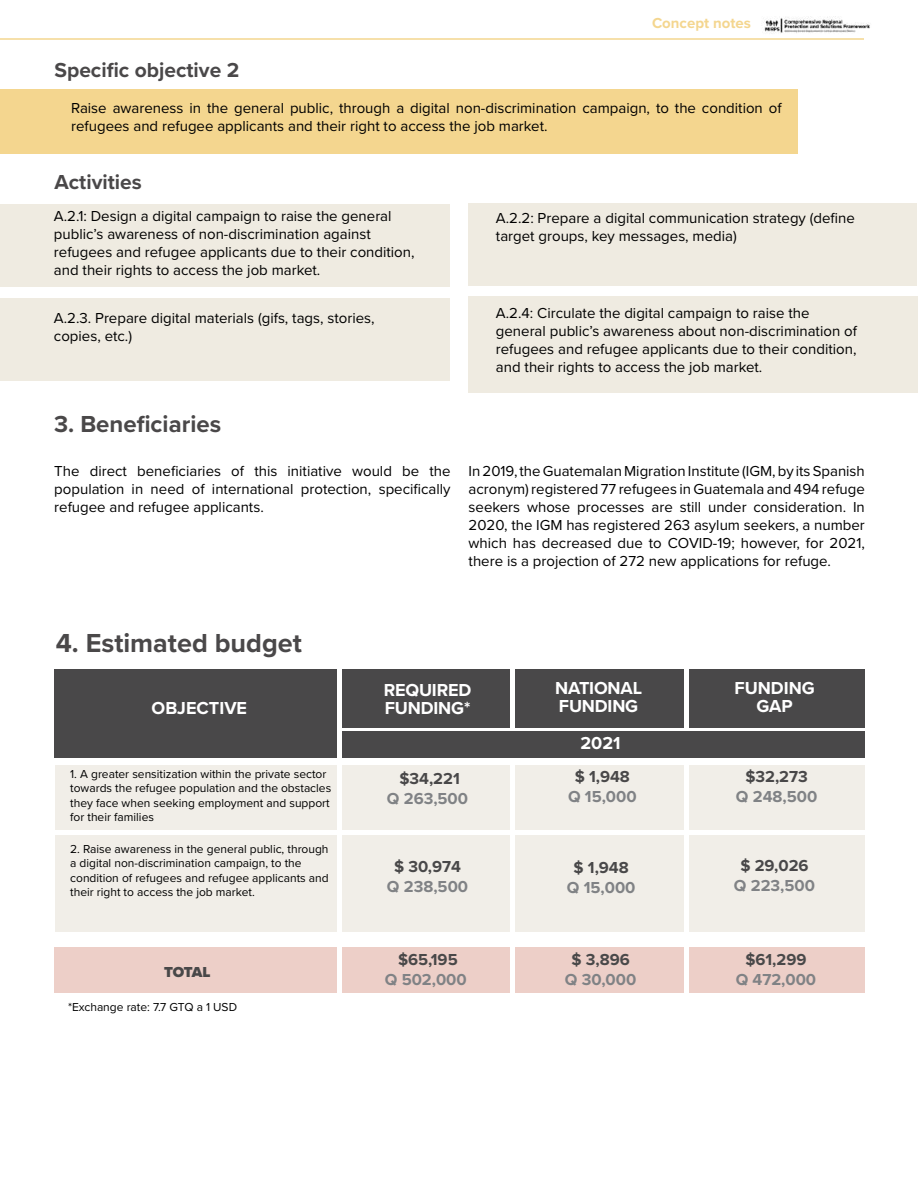
<style>
.page{position:relative;width:918px;height:1188px;background:#fff}
.page>*{position:absolute;margin:0;border:0;box-sizing:border-box;transform-origin:0 0}
.t1{font:700 27px "Proxima Nova";color:#4a4849}
.t2{font:700 24px "Proxima Nova";color:#4a4849}
.t3{font:700 21px "Proxima Nova";color:#4a4849}
.t4{font:700 18px/18px "Proxima Nova";letter-spacing:-.01em;color:#fff}
.t5{font:700 16.5px "Proxima Nova";color:#808285}
.t6{font:700 16.5px "Proxima Nova";color:#494849}
.t7{font:15px/18px "Proxima Nova";color:#000}
.t8{font:700 15px "Proxima Nova";color:#f4d68f}
.t9{font:900 15px "Proxima Nova";letter-spacing:-.02em;color:#494849}
.t10{font:12px/14.4px "Proxima Nova";color:#000}
</style>
<div class="page">
<hr style="left:0;top:38px;width:864px;height:2px;background:#f4d68f">
<img style="left:764px;top:17px;width:106px;height:16px">
<div style="left:0;top:89px;width:798px;height:64px;background:#f4d68f"></div>
<div style="left:468px;top:203px;width:448px;height:82px;background:#efebe1"></div>
<div style="left:0;top:204px;width:450px;height:83px;background:#efebe1"></div>
<div style="left:0;top:298px;width:450px;height:82px;background:#efebe1"></div>
<div style="left:468px;top:296px;width:450px;height:96px;background:#efebe1"></div>
<div style="left:342px;top:669px;width:522px;height:59px;background:#494849"></div>
<div style="left:342px;top:732px;width:522px;height:26px;background:#494849"></div>
<div style="left:54px;top:669px;width:283px;height:89px;background:#494849"></div>
<div style="left:55px;top:765px;width:810px;height:64px;background:#f1eee8"></div>
<div style="left:55px;top:836px;width:810px;height:96px;background:#f1eee8"></div>
<div style="left:54px;top:947px;width:811px;height:46px;background:#edcfc8"></div>
<div style="left:684px;top:666px;width:5px;height:65px;background:#fff"></div>
<div style="left:684px;top:760px;width:5px;height:257px;background:#fff"></div>
<hr style="left:510px;top:666px;width:4px;height:64px;background:#fff">
<div style="left:510px;top:760px;width:5px;height:257px;background:#fff"></div>
<div style="left:337px;top:669px;width:5px;height:330px;background:#fff"></div>
<p class="t8" style="left:652px;top:12px;width:100px">Concept notes</p>
<h3 class="t3" style="left:54px;top:54px;width:186px">Specific objective 2</h3>
<p class="t7" style="left:71px;top:99px;width:712px">Raise awareness in the general public, through a digital non-discrimination campaign, to the condition of refugees and refugee applicants and their right to access the job market.</p>
<h3 class="t3" style="left:54px;top:167px;width:89px">Activities</h3>
<p class="t7" style="left:54px;top:206px;width:362px">A.2.1: Design a digital campaign to raise the general public’s awareness of non-discrimination against refugees and refugee applicants due to their condition, and their rights to access the job market.</p>
<p class="t7" style="left:496px;top:209px;width:361px">A.2.2: Prepare a digital communication strategy (define target groups, key messages, media)</p>
<p class="t7" style="left:54px;top:308px;width:322px">A.2.3. Prepare digital materials (gifs, tags, stories, copies, etc.)</p>
<p class="t7" style="left:496px;top:304px;width:363px">A.2.4: Circulate the digital campaign to raise the general public’s awareness about non-discrimination of refugees and refugee applicants due to their condition, and their rights to access the job market.</p>
<h2 class="t2" style="left:54px;top:407px;width:169px">3. Beneficiaries</h2>
<p class="t7" style="left:54px;top:461px;width:398px;text-align:justify">The direct beneficiaries of this initiative would be the population in need of international protection, specifically refugee and refugee applicants.</p>
<p class="t7" style="left:469px;top:461px;width:398px;text-align:justify">In 2019, the Guatemalan Migration Institute (IGM, by its Spanish acronym) registered 77 refugees in Guatemala and 494 refuge seekers whose processes are still under consideration. In 2020, the IGM has registered 263 asylum seekers, a number which has decreased due to COVID-19; however, for 2021, there is a projection of 272 new applications for refuge.</p>
<h1 class="t1" style="left:56px;top:623px;width:248px">4. Estimated budget</h1>
<p class="t4" style="left:152px;top:699px;width:97px">OBJECTIVE</p>
<p class="t4" style="left:384px;top:680px;width:89px">REQUIRED<br>FUNDING*</p>
<p class="t4" style="left:555px;top:679px;width:89px">NATIONAL<br>FUNDING</p>
<p class="t4" style="left:580px;top:733px;width:42px">2021</p>
<p class="t4" style="left:734px;top:678px;width:82px;text-align:center">FUNDING<br>GAP</p>
<p class="t6" style="left:575px;top:765px;width:57px">$ 1,948</p>
<p class="t5" style="left:568px;top:784px;width:70px">Q 15,000</p>
<p class="t10" style="left:70px;top:766px;width:263px">1. A greater sensitization within the private sector towards the refugee population and the obstacles they face when seeking employment and support for their families</p>
<p class="t6" style="left:745px;top:765px;width:64px">$32,273</p>
<p class="t6" style="left:399px;top:766px;width:62px">$34,221</p>
<p class="t5" style="left:387px;top:786px;width:83px">Q 263,500</p>
<p class="t5" style="left:736px;top:784px;width:83px">Q 248,500</p>
<p class="t10" style="left:70px;top:841px;width:260px">2. Raise awareness in the general public, through a digital non-discrimination campaign, to the condition of refugees and refugee applicants and their right to access the job market.</p>
<p class="t9" style="left:164px;top:961px;width:48px">TOTAL</p>
<p class="t10" style="left:68px;top:1000px;width:171px">*Exchange rate: 7.7 GTQ a 1 USD</p>
<p class="t6" style="left:394px;top:855px;width:69px">$ 30,974</p>
<p class="t5" style="left:387px;top:874px;width:83px">Q 238,500</p>
<p class="t6" style="left:398px;top:948px;width:61px">$65,195</p>
<p class="t5" style="left:385px;top:967px;width:83px">Q 502,000</p>
<p class="t6" style="left:574px;top:855px;width:57px">$ 1,948</p>
<p class="t5" style="left:567px;top:875px;width:70px">Q 15,000</p>
<p class="t6" style="left:571px;top:948px;width:60px">$ 3,896</p>
<p class="t5" style="left:565px;top:967px;width:73px">Q 30,000</p>
<p class="t6" style="left:740px;top:854px;width:70px">$ 29,026</p>
<p class="t5" style="left:734px;top:873px;width:83px">Q 223,500</p>
<p class="t6" style="left:745px;top:948px;width:63px">$61,299</p>
<p class="t5" style="left:736px;top:967px;width:82px">Q 472,000</p>
</div>
